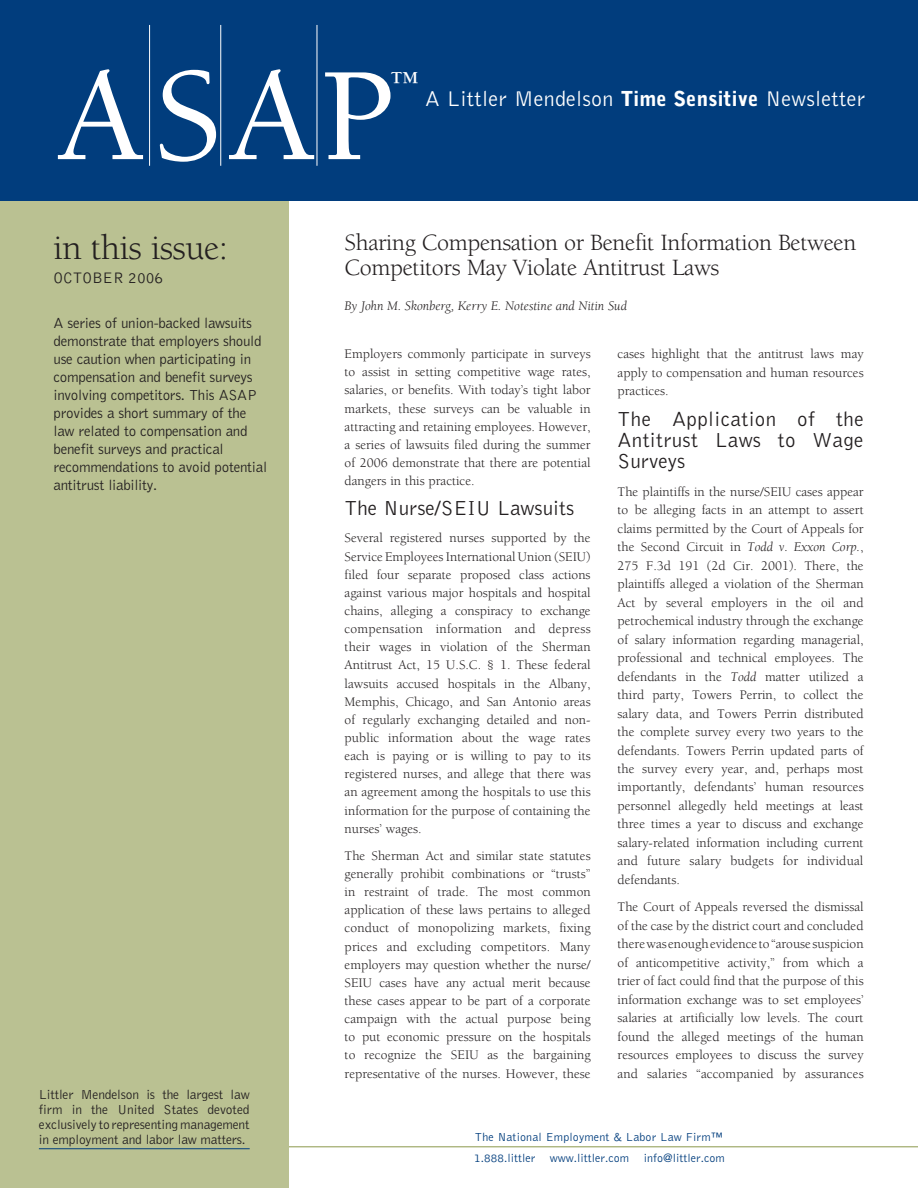
<style>
.page{position:relative;width:918px;height:1188px;background:#fff}
.page>*{position:absolute;margin:0;border:0;box-sizing:border-box;transform-origin:0 0}
.t1{font:500 136.5px "Berkeley";color:#fff}
.t2{font:36px "Berkeley";letter-spacing:-.015em;color:#231f20}
.t3{font:500 29.85px "Berkeley";color:#fff}
.headline{font:24px/25.5px "Berkeley";letter-spacing:-.015em;color:#231f20}
.t4{font:300 22.05px "Bell Gothic";letter-spacing:.01em;color:#fff}
.body_copy{font:300 21px/21.5px "Bell Gothic";letter-spacing:.015em;color:#231f20;text-align:justify}
.t5{font:300 15.75px "Bell Gothic";color:#231f20}
.sidebar_summary{font:300 15px/18px "Bell Gothic";letter-spacing:-.02em;color:#231f20}
.body_copy-2{font:13.5px/18.1px "Berkeley";color:#231f20;text-align:justify}
.t6{font:300 13.5px/15px "Bell Gothic";letter-spacing:-.015em;color:#231f20;text-align:justify}
.credit_line{font:italic 13.5px "Berkeley";color:#231f20}
.t7{font:300 12px "Bell Gothic";color:#013d7d}
.s1{font-weight:900;font-size:20.55px}
.s2{font-style:italic}
</style>
<div class="page">
<hr style="left:281px;top:1146px;width:637px;height:1px;background:#abb47c">
<div style="left:0;top:200px;width:289px;height:988px;background:#bac192"></div>
<div style="left:0;top:0;width:918px;height:200px;background:#013d7d"></div>
<hr style="left:317px;top:25px;width:1px;height:141px;background:#fff">
<hr style="left:220px;top:25px;width:1px;height:141px;background:#fff">
<hr style="left:149px;top:25px;width:1px;height:141px;background:#fff">
<hr style="left:39px;top:1148px;width:211px;height:1px;background:#013d7d">
<p class="t1" style="left:57px;top:44px;width:340px">ASAP</p>
<p class="t3" style="left:391px;top:66px;width:31px">™</p>
<p class="t4" style="left:425px;top:87px;width:442px">A Littler Mendelson <span class="s1">Time Sensitive</span> Newsletter</p>
<p class="t2" style="left:54px;top:228px;width:176px">in this issue:</p>
<p class="t5" style="left:54px;top:269px;width:111px">octobe r 2006</p>
<p class="sidebar_summary" style="left:54px;top:314px;width:215px">A series of union-backed lawsuits demonstrate that employers should use caution when participating in compensation and benefit surveys involving competitors. This ASAP provides a short summary of the law related to compensation and benefit surveys and practical recommendations to avoid potential antitrust liability.</p>
<p class="t6" style="left:39px;top:1087px;width:212px">Littler Mendelson is the largest law firm in the United States devoted exclusively to representing man-agement in employment and labor law matters.</p>
<p class="headline" style="left:345px;top:230px;width:513px">Sharing Compensation or Benefit Information Between<br>Competitors May Violate Antitrust Laws</p>
<p class="credit_line" style="left:345px;top:298px;width:284px">By John M. Skonberg, Kerry E. Notestine and Nitin Sud</p>
<p class="body_copy-2" style="left:345px;top:345px;width:248px">Employers commonly participate in surveys to assist in setting competitive wage rates, salaries, or benefits. With today’s tight labor markets, these surveys can be valuable in attracting and retaining employees. However, a series of lawsuits filed during the summer of 2006 demonstrate that there are potential dangers in this practice.</p>
<p class="body_copy" style="left:345px;top:498px;width:231px">The Nurse/SEIU Lawsuits</p>
<p class="body_copy-2" style="left:345px;top:529px;width:248px">Several registered nurses supported by the Service Employees International Union (SEIU) filed four separate proposed class actions against various major hospitals and hospital chains, alleging a conspiracy to exchange compensation information and depress their wages in violation of the Sherman Antitrust Act, 15 U.S.C. § 1. These federal lawsuits accused hospitals in the Albany, Memphis, Chicago, and San Antonio areas of regularly exchanging detailed and non&shy;public information about the wage rates each is paying or is willing to pay to its registered nurses, and allege that there was an agreement among the hospitals to use this information for the purpose of containing the nurses’ wages.</p>
<p class="body_copy-2" style="left:345px;top:847px;width:248px">The Sherman Act and similar state statutes generally prohibit combinations or “trusts” in restraint of trade. The most common application of these laws pertains to alleged conduct of monopolizing markets, fixing prices and excluding competitors. Many employers may question whether the nurse/ SEIU cases have any actual merit because these cases appear to be part of a corporate campaign with the actual purpose being to put economic pressure on the hospitals to recognize the SEIU as the bargaining representative of the nurses. However, these</p>
<p class="body_copy-2" style="left:618px;top:345px;width:248px">cases highlight that the antitrust laws may apply to compensation and human resources practices.</p>
<p class="body_copy" style="left:618px;top:408px;width:248px">The Application of the Antitrust Laws to Wage Surveys</p>
<p class="body_copy-2" style="left:618px;top:483px;width:248px">The plaintiffs in the nurse/SEIU cases appear to be alleging facts in an attempt to assert claims permitted by the Court of Appeals for the Second Circuit in <span class="s2">Todd v. Exxon Corp.</span>, 275 F.3d 191 (2d Cir. 2001). There, the plaintiffs alleged a violation of the Sherman Act by several employers in the oil and petrochemical industry through the exchange of salary information regarding managerial, professional and technical employees. The defendants in the <span class="s2">Todd</span> matter utilized a third party, Towers Perrin, to collect the salary data, and Towers Perrin distributed the complete survey every two years to the defendants. Towers Perrin updated parts of the survey every year, and, perhaps most importantly, defendants’ human resources personnel allegedly held meetings at least three times a year to discuss and exchange salary-related information including current and future salary budgets for individual defendants.</p>
<p class="body_copy-2" style="left:618px;top:898px;width:248px">The Court of Appeals reversed the dismissal of the case by the district court and concluded there was enough evidence to “arouse suspicion of anticompetitive activity,” from which a trier of fact could find that the purpose of this information exchange was to set employees’ salaries at artificially low levels. The court found the alleged meetings of the human resources employees to discuss the survey and salaries “accompanied by assurances</p>
<p class="t7" style="left:475px;top:1131px;width:249px">The National Employment &amp; Labor Law Firm™</p>
<p class="t7" style="left:474px;top:1152px;width:252px">1.888.littler www.littler.com info@littler.com</p>
</div>
